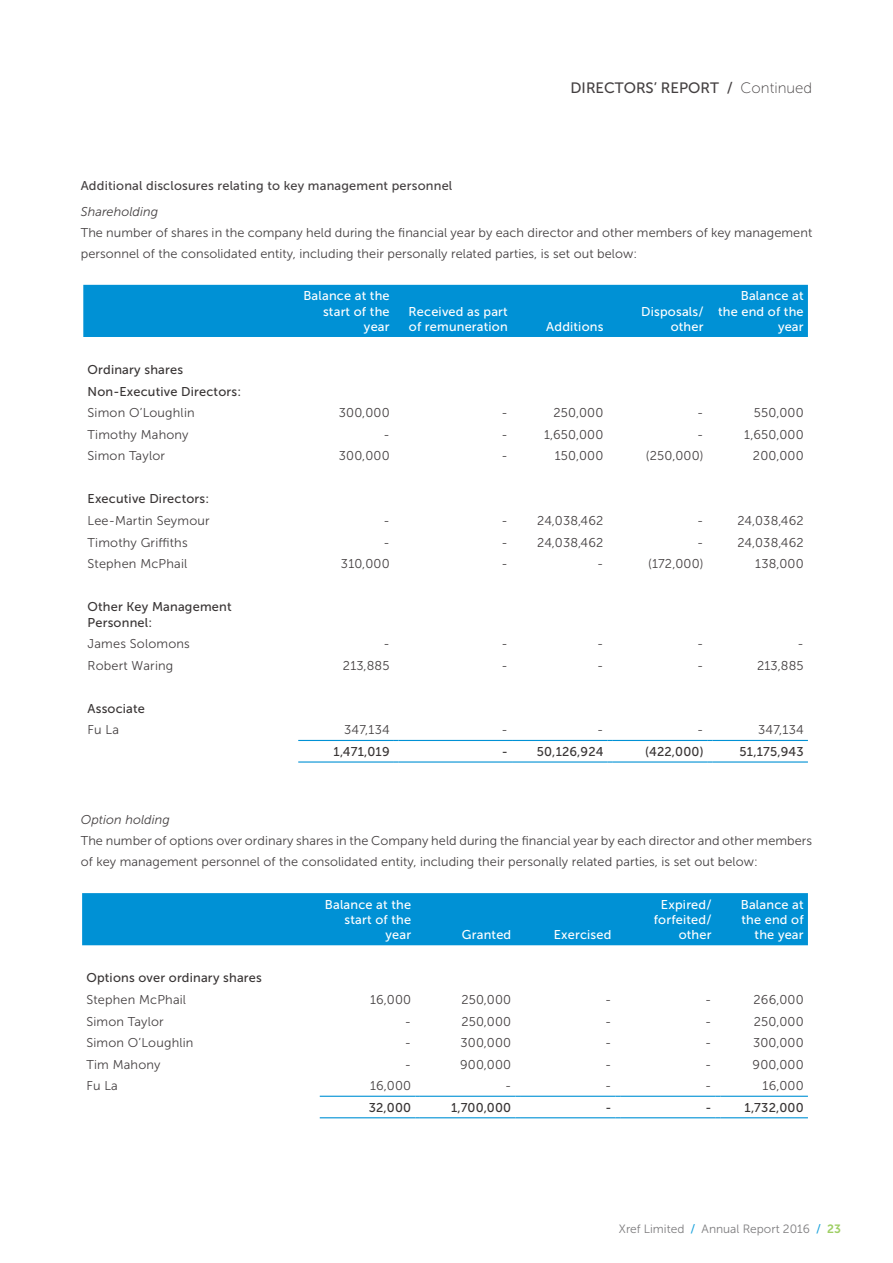
<style>
.page{position:relative;width:893px;height:1263px;background:#fff}
.page>*{position:absolute;margin:0;border:0;box-sizing:border-box;transform-origin:0 0}
.t1{font:15px "Museo Sans 500";color:#444041}
.t2{font:12.75px/21px "Museo Sans 300";letter-spacing:.005em;color:#444041}
.t3{font:12.75px/15.3px "Museo Sans 500";letter-spacing:.015em;color:#fff;text-align:right}
.t4{font:12.75px/21.6px "Museo Sans 500";letter-spacing:.015em;color:#393535}
.t5{font:12.75px "Museo Sans 500";letter-spacing:.015em;color:#444041}
.t6{font:italic 12.75px "Museo Sans 300";letter-spacing:.005em;color:#444041}
.t7{font:12px "Museo Sans 300";color:#7d7c7e}
.s1{font-family:"Museo Sans 100"}
.s2{font-family:"Museo Sans 500";color:#1aa2dc}
.s3{font-family:"Museo Sans 700";color:#9fcf65}
</style>
<div class="page">
<div style="left:83px;top:285px;width:725px;height:52px;background:#0091d5"></div>
<hr style="left:298px;top:740px;width:96px;height:1px;background:#0091d5">
<hr style="left:398px;top:740px;width:114px;height:1px;background:#0091d5">
<hr style="left:512px;top:740px;width:96px;height:1px;background:#0091d5">
<hr style="left:612px;top:740px;width:96px;height:1px;background:#0091d5">
<hr style="left:712px;top:740px;width:96px;height:1px;background:#0091d5">
<hr style="left:298px;top:761px;width:96px;height:1px;background:#0091d5">
<hr style="left:398px;top:761px;width:114px;height:1px;background:#0091d5">
<hr style="left:512px;top:761px;width:96px;height:1px;background:#0091d5">
<hr style="left:612px;top:761px;width:96px;height:1px;background:#0091d5">
<hr style="left:712px;top:761px;width:96px;height:1px;background:#0091d5">
<div style="left:82px;top:893px;width:726px;height:52px;background:#0091d5"></div>
<hr style="left:320px;top:1096px;width:95px;height:1px;background:#0091d5">
<hr style="left:420px;top:1096px;width:95px;height:1px;background:#0091d5">
<hr style="left:520px;top:1096px;width:96px;height:1px;background:#0091d5">
<hr style="left:620px;top:1096px;width:96px;height:1px;background:#0091d5">
<hr style="left:720px;top:1096px;width:88px;height:1px;background:#0091d5">
<hr style="left:320px;top:1117px;width:95px;height:1px;background:#0091d5">
<hr style="left:420px;top:1117px;width:95px;height:1px;background:#0091d5">
<hr style="left:520px;top:1117px;width:96px;height:1px;background:#0091d5">
<hr style="left:620px;top:1117px;width:96px;height:1px;background:#0091d5">
<hr style="left:720px;top:1117px;width:88px;height:1px;background:#0091d5">
<p class="t1" style="left:570px;top:79px;width:243px">DIRECTORS’ REPORT / <span class="s1">Continued</span></p>
<p class="t5" style="left:81px;top:179px;width:373px">Additional disclosures relating to key management personnel</p>
<p class="t6" style="left:81px;top:204px;width:79px">Shareholding</p>
<p class="t2" style="left:81px;top:222px;width:733px">The number of shares in the company held during the financial year by each director and other members of key management personnel of the consolidated entity, including their personally related parties, is set out below:</p>
<p class="t3" style="left:303px;top:288px;width:88px">Balance at the start of the year</p>
<p class="t3" style="left:718px;top:288px;width:87px">Balance at the end of the year</p>
<p class="t3" style="left:641px;top:304px;width:64px">Disposals/ other</p>
<p class="t3" style="left:409px;top:304px;width:101px;text-align:left">Received as part of remuneration</p>
<p class="t3" style="left:546px;top:319px;width:59px">Additions</p>
<p class="t4" style="left:88px;top:359px;width:155px">Ordinary shares<br>Non-Executive Directors:</p>
<p class="t2" style="left:88px;top:402px;width:109px">Simon O’Loughlin</p>
<p class="t2" style="left:339px;top:402px;width:52px">300,000</p>
<p class="t2" style="left:501px;top:402px;width:8px">-</p>
<p class="t2" style="left:554px;top:402px;width:51px">250,000</p>
<p class="t2" style="left:697px;top:402px;width:8px">-</p>
<p class="t2" style="left:754px;top:402px;width:51px">550,000</p>
<p class="t2" style="left:88px;top:424px;width:103px">Timothy Mahony</p>
<p class="t2" style="left:383px;top:424px;width:8px">-</p>
<p class="t2" style="left:501px;top:424px;width:8px">-</p>
<p class="t2" style="left:544px;top:424px;width:61px">1,650,000</p>
<p class="t2" style="left:697px;top:424px;width:8px">-</p>
<p class="t2" style="left:744px;top:424px;width:61px">1,650,000</p>
<p class="t2" style="left:88px;top:446px;width:79px">Simon Taylor</p>
<p class="t2" style="left:339px;top:446px;width:52px">300,000</p>
<p class="t2" style="left:501px;top:446px;width:8px">-</p>
<p class="t2" style="left:555px;top:446px;width:50px">150,000</p>
<p class="t2" style="left:646px;top:446px;width:59px">(250,000)</p>
<p class="t2" style="left:753px;top:446px;width:52px">200,000</p>
<p class="t4" style="left:88px;top:488px;width:123px">Executive Directors:</p>
<p class="t2" style="left:88px;top:510px;width:124px">Lee-Martin Seymour</p>
<p class="t2" style="left:383px;top:510px;width:8px">-</p>
<p class="t2" style="left:501px;top:510px;width:103px">- 24,038,462</p>
<p class="t2" style="left:697px;top:510px;width:8px">-</p>
<p class="t2" style="left:737px;top:510px;width:68px">24,038,462</p>
<p class="t2" style="left:88px;top:532px;width:102px">Timothy Griffiths</p>
<p class="t2" style="left:383px;top:532px;width:8px">-</p>
<p class="t2" style="left:501px;top:532px;width:103px">- 24,038,462</p>
<p class="t2" style="left:697px;top:532px;width:8px">-</p>
<p class="t2" style="left:737px;top:532px;width:68px">24,038,462</p>
<p class="t2" style="left:88px;top:553px;width:101px">Stephen McPhail</p>
<p class="t2" style="left:341px;top:553px;width:50px">310,000</p>
<p class="t2" style="left:501px;top:553px;width:8px">-</p>
<p class="t2" style="left:597px;top:553px;width:8px">-</p>
<p class="t2" style="left:648px;top:553px;width:57px">(172,000)</p>
<p class="t2" style="left:755px;top:553px;width:50px">138,000</p>
<p class="t4" style="left:88px;top:599px;width:145px;line-height:15.3px">Other Key Management<br>Personnel:</p>
<p class="t2" style="left:88px;top:633px;width:104px">James Solomons</p>
<p class="t2" style="left:383px;top:633px;width:8px">-</p>
<p class="t2" style="left:501px;top:633px;width:8px">-</p>
<p class="t2" style="left:597px;top:633px;width:8px">-</p>
<p class="t2" style="left:697px;top:633px;width:8px">-</p>
<p class="t2" style="left:797px;top:633px;width:8px">-</p>
<p class="t2" style="left:88px;top:655px;width:87px">Robert Waring</p>
<p class="t2" style="left:343px;top:655px;width:48px">213,885</p>
<p class="t2" style="left:501px;top:655px;width:8px">-</p>
<p class="t2" style="left:597px;top:655px;width:8px">-</p>
<p class="t2" style="left:697px;top:655px;width:8px">-</p>
<p class="t2" style="left:757px;top:655px;width:48px">213,885</p>
<p class="t4" style="left:88px;top:698px;width:59px">Associate</p>
<p class="t2" style="left:88px;top:720px;width:33px">Fu La</p>
<p class="t2" style="left:344px;top:720px;width:47px">347,134</p>
<p class="t2" style="left:501px;top:720px;width:8px">-</p>
<p class="t2" style="left:597px;top:720px;width:8px">-</p>
<p class="t2" style="left:697px;top:720px;width:8px">-</p>
<p class="t2" style="left:758px;top:720px;width:47px">347,134</p>
<p class="t4" style="left:334px;top:741px;width:58px">1,471,019</p>
<p class="t4" style="left:502px;top:741px;width:103px">- 50,126,924</p>
<p class="t4" style="left:645px;top:741px;width:60px">(422,000)</p>
<p class="t4" style="left:740px;top:741px;width:66px">51,175,943</p>
<p class="t6" style="left:81px;top:812px;width:91px">Option holding</p>
<p class="t2" style="left:81px;top:830px;width:733px">The number of options over ordinary shares in the Company held during the financial year by each director and other members of key management personnel of the consolidated entity, including their personally related parties, is set out below:</p>
<p class="t3" style="left:325px;top:897px;width:88px">Balance at the start of the year</p>
<p class="t3" style="left:654px;top:897px;width:59px">Expired/ forfeited/ other</p>
<p class="t3" style="left:741px;top:897px;width:64px">Balance at the end of the year</p>
<p class="t3" style="left:462px;top:927px;width:51px">Granted</p>
<p class="t3" style="left:554px;top:927px;width:59px">Exercised</p>
<p class="t4" style="left:86px;top:967px;width:177px">Options over ordinary shares</p>
<p class="t2" style="left:86px;top:989px;width:101px">Stephen McPhail</p>
<p class="t2" style="left:370px;top:989px;width:43px">16,000</p>
<p class="t2" style="left:461px;top:989px;width:51px">250,000</p>
<p class="t2" style="left:605px;top:989px;width:8px">-</p>
<p class="t2" style="left:705px;top:989px;width:8px">-</p>
<p class="t2" style="left:754px;top:989px;width:52px">266,000</p>
<p class="t2" style="left:86px;top:1011px;width:79px">Simon Taylor</p>
<p class="t2" style="left:405px;top:1011px;width:8px">-</p>
<p class="t2" style="left:461px;top:1011px;width:51px">250,000</p>
<p class="t2" style="left:605px;top:1011px;width:8px">-</p>
<p class="t2" style="left:705px;top:1011px;width:8px">-</p>
<p class="t2" style="left:754px;top:1011px;width:51px">250,000</p>
<p class="t2" style="left:86px;top:1032px;width:109px">Simon O’Loughlin</p>
<p class="t2" style="left:405px;top:1032px;width:8px">-</p>
<p class="t2" style="left:461px;top:1032px;width:52px">300,000</p>
<p class="t2" style="left:605px;top:1032px;width:8px">-</p>
<p class="t2" style="left:705px;top:1032px;width:8px">-</p>
<p class="t2" style="left:753px;top:1032px;width:52px">300,000</p>
<p class="t2" style="left:86px;top:1054px;width:76px">Tim Mahony</p>
<p class="t2" style="left:405px;top:1054px;width:8px">-</p>
<p class="t2" style="left:460px;top:1054px;width:53px">900,000</p>
<p class="t2" style="left:605px;top:1054px;width:8px">-</p>
<p class="t2" style="left:705px;top:1054px;width:8px">-</p>
<p class="t2" style="left:753px;top:1054px;width:53px">900,000</p>
<p class="t2" style="left:86px;top:1075px;width:33px">Fu La</p>
<p class="t2" style="left:370px;top:1075px;width:43px">16,000</p>
<p class="t2" style="left:505px;top:1075px;width:8px">-</p>
<p class="t2" style="left:605px;top:1075px;width:8px">-</p>
<p class="t2" style="left:705px;top:1075px;width:8px">-</p>
<p class="t2" style="left:763px;top:1075px;width:43px">16,000</p>
<p class="t4" style="left:369px;top:1097px;width:44px">32,000</p>
<p class="t4" style="left:451px;top:1097px;width:62px">1,700,000</p>
<p class="t4" style="left:605px;top:1097px;width:8px">-</p>
<p class="t4" style="left:705px;top:1097px;width:8px">-</p>
<p class="t4" style="left:745px;top:1097px;width:61px">1,732,000</p>
<p class="t7" style="left:619px;top:1222px;width:224px">Xref Limited <span class="s2">/</span> Annual Report 2016 <span class="s2">/</span> <span class="s3">23</span></p>
</div>
